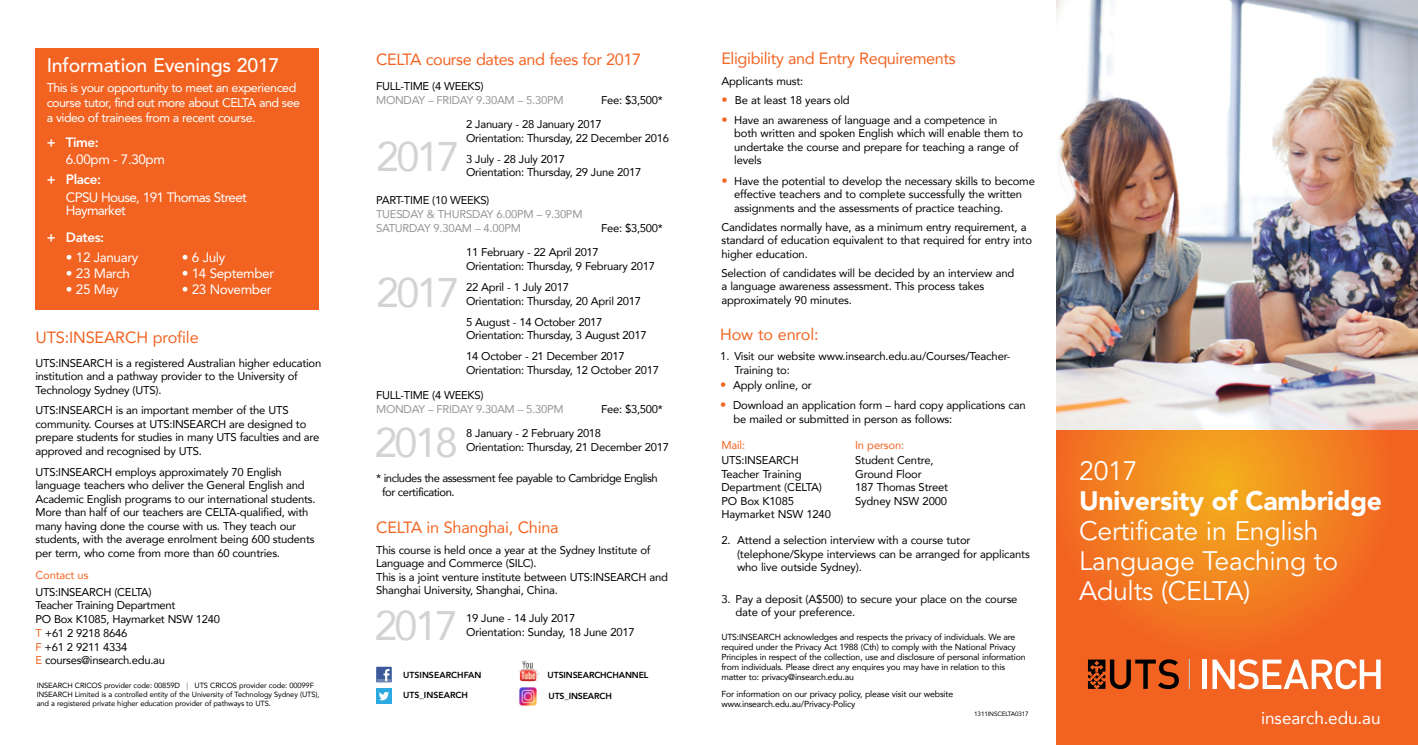
<style>
.page{position:relative;width:1418px;height:745px;background:#fff}
.page>*{position:absolute;margin:0;border:0;box-sizing:border-box;transform-origin:0 0}
.t1{font:41.25px "Avenir";letter-spacing:-.065em;color:#d1d3d4}
.t2{font:26.5px/30px "Avenir LT Pro";letter-spacing:-.01em;color:#fff}
.t3{font:900 26.5px "Avenir LT Pro";letter-spacing:-.01em;color:#fff}
.t4{font:500 19.5px "Avenir LT Pro";letter-spacing:-.01em;color:#fff}
.t5{font:17.12px "Avenir";color:#fff}
.t6{font:16.25px "Avenir";letter-spacing:-.025em;color:#f26523}
.t7{font:16.25px "Avenir";letter-spacing:-.025em;color:#f26322}
.t8{font:13.5px "Avenir LT Pro";letter-spacing:-.03em;color:#fff}
.t9{font:13.5px/13.5px "Avenir LT Pro";letter-spacing:-.05em;color:#fff}
.t10{font:800 13.5px "Avenir LT Pro";letter-spacing:-.03em;color:#fff}
.t11{font:12.5px/15px "Avenir LT Pro";letter-spacing:-.04em;color:#fff}
.t12{font:11.25px/13.5px "Avenir";letter-spacing:-.02em;color:#000}
.t13{font:11.25px/13.8px "Avenir";letter-spacing:-.025em;color:#939598}
.t14{font:11.25px/13.5px "Avenir";letter-spacing:-.04em;color:#000}
.t15{font:11.25px "Avenir";letter-spacing:-.015em;color:#f26322}
.t16{font:8.75px/10px "Avenir";letter-spacing:-.02em;color:#000}
.t17{font:800 8.75px "Avenir";letter-spacing:-.015em;color:#000}
.t18{font:7.5px/9px "Avenir";letter-spacing:-.015em;color:#000}
.t19{font:6.25px "Avenir";letter-spacing:-.015em;color:#000}
.s1{color:#f26322}
.s2{color:#6d6e71}
.s3{font-size:12.5px;color:#f26722}
</style>
<div class="page">
<img style="left:1056px;top:0;width:361px;height:430px">
<svg style="left:1056px;top:430px;width:361px;height:314px;background:#f17621"></svg>
<div style="left:35px;top:48px;width:284px;height:261px;background:#f26322"></div>
<svg style="left:376px;top:666px;width:16px;height:16px"></svg>
<svg style="left:377px;top:668px;width:13px;height:12px"></svg>
<div style="left:376px;top:688px;width:16px;height:15px;background:#2caae1"></div>
<svg style="left:379px;top:692px;width:10px;height:8px"></svg>
<img style="left:519px;top:660px;width:20px;height:20px">
<img style="left:519px;top:687px;width:17px;height:17px">
<div style="left:1201px;top:659px;width:5px;height:29px;background:#fff"></div>
<svg style="left:1212px;top:659px;width:168px;height:29px"></svg>
<svg style="left:1189px;top:659px;width:1px;height:29px"></svg>
<svg style="left:1087px;top:659px;width:91px;height:29px;background:#953d14"></svg>
<h3 class="t4" style="left:47px;top:54px;width:234px">Information Evenings 2017</h3>
<p class="t11" style="left:47px;top:80px;width:255px">This is your opportunity to meet an experienced course tutor, find out more about CELTA and see a video of trainees from a recent course.</p>
<p class="t10" style="left:47px;top:134px;width:54px">+ Time:</p>
<p class="t8" style="left:66px;top:151px;width:101px">6.00pm - 7.30pm</p>
<p class="t10" style="left:47px;top:171px;width:56px">+ Place:</p>
<p class="t9" style="left:66px;top:190px;width:183px">CPSU House, 191 Thomas Street<br>Haymarket</p>
<p class="t10" style="left:47px;top:229px;width:59px">+ Dates:</p>
<p class="t8" style="left:66px;top:248px;width:74px">• 12 January</p>
<p class="t8" style="left:182px;top:248px;width:45px">• 6 July</p>
<p class="t8" style="left:66px;top:265px;width:66px">• 23 March</p>
<p class="t8" style="left:182px;top:265px;width:94px">• 14 September</p>
<p class="t8" style="left:66px;top:281px;width:54px">• 25 May</p>
<p class="t8" style="left:182px;top:281px;width:91px">• 23 November</p>
<h3 class="t7" style="left:35px;top:324px;width:165px">UTS:INSEARCH profile</h3>
<p class="t12" style="left:35px;top:355px;width:287px">UTS:INSEARCH is a registered Australian higher education institution and a pathway provider to the University of<br>Technology Sydney (UTS).</p>
<p class="t12" style="left:35px;top:403px;width:285px">UTS:INSEARCH is an important member of the UTS community. Courses at UTS:INSEARCH are designed to prepare students for studies in many UTS faculties and are approved and recognised by UTS.</p>
<p class="t12" style="left:35px;top:464px;width:282px">UTS:INSEARCH employs approximately 70 English language teachers who deliver the General English and Academic English programs to our international students.<br>More than half of our teachers are CELTA-qualified, with many having done the course with us. They teach our students, with the average enrolment being 600 students per term, who come from more than 60 countries.</p>
<p class="t15" style="left:35px;top:565px;width:55px">Contact us</p>
<p class="t12" style="left:35px;top:584px;width:186px">UTS:INSEARCH (CELTA)<br>Teacher Training Department<br>PO Box K1085, Haymarket NSW 1240<br><span class="s1">T</span> +61 2 9218 8646<br><span class="s1">F</span> +61 2 9211 4334<br><span class="s1">E</span> courses@insearch.edu.au</p>
<p class="t18" style="left:37px;top:680px;width:284px">INSEARCH CRICOS provider code: 00859D <span class="s2">|</span> UTS CRICOS provider code: 00099F<br>INSEARCH Limited is a controlled entity of the University of Technology Sydney (UTS), and a registered private higher education provider of pathways to UTS.</p>
<h3 class="t7" style="left:376px;top:47px;width:266px">CELTA course dates and fees for 2017</h3>
<p class="t12" style="left:376px;top:79px;width:109px">FULL-TIME (4 WEEKS)</p>
<p class="t13" style="left:376px;top:92px;width:189px">MONDAY – FRIDAY 9.30AM – 5.30PM</p>
<p class="t12" style="left:466px;top:87px;width:198px;line-height:24.4px;text-indent:135px">Fee: $3,500*<br>2 January - 28 January 2017</p>
<p class="t12" style="left:466px;top:127px;width:204px;line-height:20.9px">Orientation: Thursday, 22 December 2016<br>3 July - 28 July 2017</p>
<p class="t12" style="left:466px;top:165px;width:177px">Orientation: Thursday, 29 June 2017</p>
<p class="t12" style="left:376px;top:193px;width:115px">PART-TIME (10 WEEKS)</p>
<p class="t13" style="left:376px;top:207px;width:208px">TUESDAY &amp; THURSDAY 6.00PM – 9.30PM<br>SATURDAY 9.30AM – 4.00PM</p>
<h1 class="t1" style="left:376px;top:124px;width:85px">2017</h1>
<p class="t12" style="left:601px;top:221px;width:63px">Fee: $3,500*</p>
<p class="t12" style="left:466px;top:245px;width:190px">11 February - 22 April 2017<br>Orientation: Thursday, 9 February 2017</p>
<p class="t12" style="left:466px;top:279px;width:176px">22 April - 1 July 2017<br>Orientation: Thursday, 20 April 2017</p>
<p class="t12" style="left:466px;top:314px;width:182px">5 August - 14 October 2017<br>Orientation: Thursday, 3 August 2017</p>
<p class="t12" style="left:466px;top:349px;width:194px">14 October - 21 December 2017<br>Orientation: Thursday, 12 October 2017</p>
<p class="t12" style="left:376px;top:388px;width:109px">FULL-TIME (4 WEEKS)</p>
<p class="t13" style="left:376px;top:401px;width:189px">MONDAY – FRIDAY 9.30AM – 5.30PM</p>
<p class="t12" style="left:601px;top:401px;width:63px">Fee: $3,500*</p>
<p class="t12" style="left:466px;top:426px;width:204px">8 January - 2 February 2018<br>Orientation: Thursday, 21 December 2017</p>
<p class="t14" style="left:382px;top:471px;width:277px;text-indent:-6px">* includes the assessment fee payable to Cambridge English for certification.</p>
<h3 class="t6" style="left:376px;top:514px;width:184px">CELTA in Shanghai, China</h3>
<p class="t12" style="left:376px;top:542px;width:293px">This course is held once a year at the Sydney Institute of Language and Commerce (SILC).<br>This is a joint venture institute between UTS:INSEARCH and Shanghai University, Shanghai, China.</p>
<p class="t12" style="left:466px;top:610px;width:170px">19 June - 14 July 2017<br>Orientation: Sunday, 18 June 2017</p>
<h1 class="t1" style="left:376px;top:260px;width:85px">2017</h1>
<h1 class="t1" style="left:374px;top:409px;width:85px">2018</h1>
<h1 class="t1" style="left:374px;top:592px;width:85px">2017</h1>
<p class="t17" style="left:403px;top:667px;width:80px">UTSINSEARCHFAN</p>
<p class="t17" style="left:403px;top:688px;width:66px">UTS_INSEARCH</p>
<p class="t17" style="left:547px;top:667px;width:102px">UTSINSEARCHCHANNEL</p>
<p class="t17" style="left:548px;top:689px;width:65px">UTS_INSEARCH</p>
<h3 class="t6" style="left:721px;top:45px;width:236px">Eligibility and Entry Requirements</h3>
<p class="t12" style="left:721px;top:74px;width:83px">Applicants must:</p>
<p class="t12" style="left:721px;top:92px;width:130px"><span class="s3">•</span> Be at least 18 years old</p>
<p class="t12" style="left:734px;top:113px;width:290px;text-indent:-13px"><span class="s3">•</span> Have an awareness of language and a competence in both written and spoken English which will enable them to undertake the course and prepare for teaching a range of levels</p>
<p class="t12" style="left:734px;top:174px;width:302px;text-indent:-13px"><span class="s3">•</span> Have the potential to develop the necessary skills to become effective teachers and to complete successfully the written assignments and the assessments of practice teaching.</p>
<p class="t12" style="left:721px;top:219px;width:312px">Candidates normally have, as a minimum entry requirement, a standard of education equivalent to that required for entry into higher education.</p>
<p class="t12" style="left:721px;top:265px;width:294px">Selection of candidates will be decided by an interview and a language awareness assessment. This process takes approximately 90 minutes.</p>
<h3 class="t6" style="left:720px;top:321px;width:100px">How to enrol:</h3>
<p class="t12" style="left:734px;top:349px;width:278px;text-indent:-14px">1. Visit our website www.insearch.edu.au/Courses/Teacher-<br>Training to:</p>
<p class="t12" style="left:720px;top:377px;width:93px"><span class="s3">•</span> Apply online, or</p>
<p class="t12" style="left:733px;top:398px;width:294px;text-indent:-13px"><span class="s3">•</span> Download an application form – hard copy applications can be mailed or submitted in person as follows:</p>
<p class="t15" style="left:721px;top:435px;width:25px">Mail:</p>
<p class="t12" style="left:721px;top:453px;width:111px">UTS:INSEARCH<br>Teacher Training<br>Department (CELTA)<br>PO Box K1085<br>Haymarket NSW 1240</p>
<p class="t15" style="left:855px;top:435px;width:51px">In person:</p>
<p class="t12" style="left:855px;top:453px;width:95px">Student Centre,<br>Ground Floor<br>187 Thomas Street<br>Sydney NSW 2000</p>
<p class="t12" style="left:737px;top:533px;width:294px;text-indent:-16px">2. Attend a selection interview with a course tutor (telephone/Skype interviews can be arranged for applicants who live outside Sydney).</p>
<p class="t12" style="left:735px;top:591px;width:283px;text-indent:-14px">3. Pay a deposit (A$500) to secure your place on the course date of your preference.</p>
<p class="t16" style="left:721px;top:631px;width:306px">UTS:INSEARCH acknowledges and respects the privacy of individuals. We are required under the Privacy Act 1988 (Cth) to comply with the National Privacy Principles in respect of the collection, use and disclosure of personal information from individuals. Please direct any enquires you may have in relation to this matter to: privacy@insearch.edu.au</p>
<p class="t16" style="left:721px;top:688px;width:233px">For information on our privacy policy, please visit our website www.insearch.edu.au/Privacy-Policy</p>
<p class="t19" style="left:974px;top:708px;width:56px">1311INSCELTA0317</p>
<h2 class="t2" style="left:1079px;top:456px;width:60px">2017</h2>
<h2 class="t3" style="left:1079px;top:485px;width:304px">University of Cambridge</h2>
<h2 class="t2" style="left:1079px;top:516px;width:260px">Certificate in English<br>Language Teaching to<br>Adults (CELTA)</h2>
<h3 class="t5" style="left:1260px;top:703px;width:121px">insearch.edu.au</h3>
</div>
